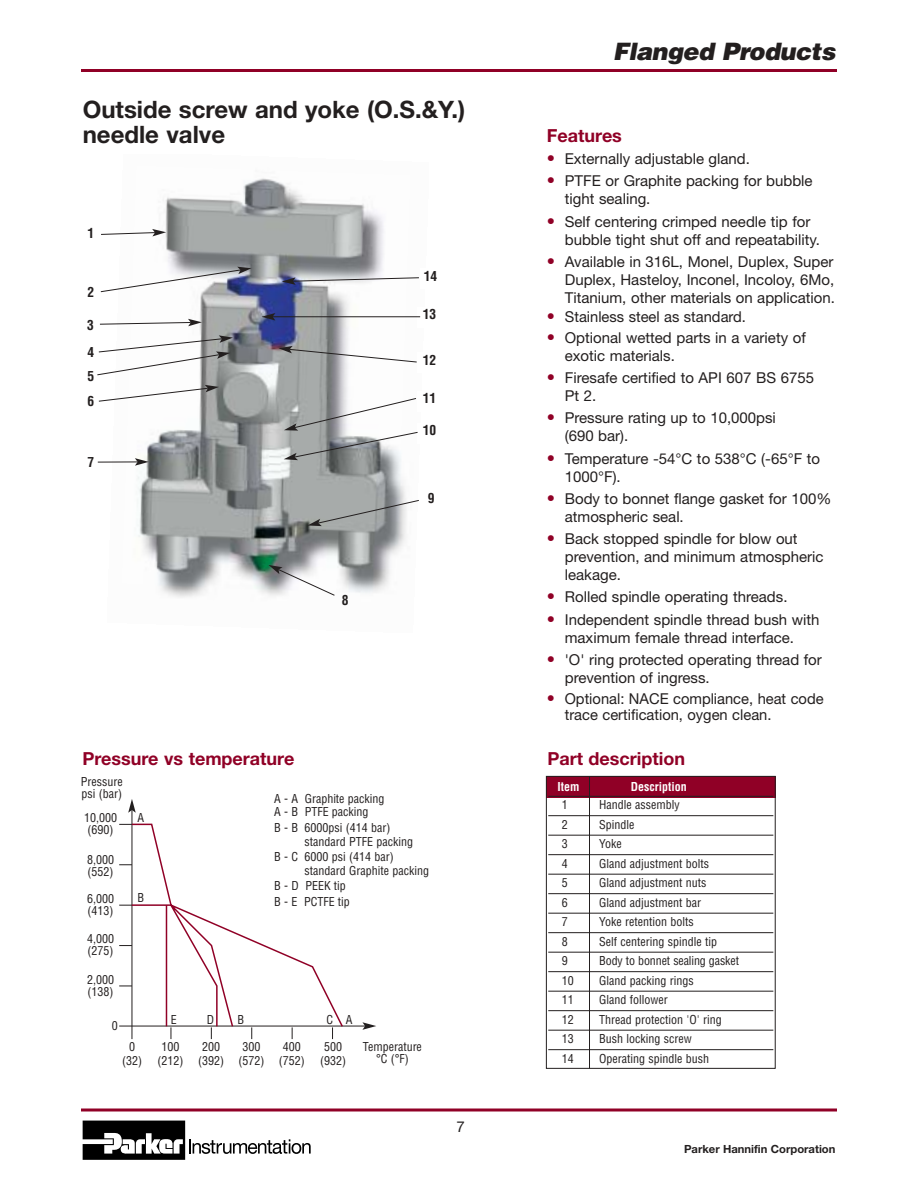
<style>
.page{position:relative;width:918px;height:1188px;background:#fff}
.page>*{position:absolute;margin:0;border:0;box-sizing:border-box;transform-origin:0 0}
.t1{font:700 24px/25.5px "Helvetica Neue";color:#231f1f}
.t2{font:italic 900 24px "Helvetica";letter-spacing:-.02em;color:#231f1f}
.t3{font:700 18px "Helvetica Neue";color:#900026}
.t4{font:15px/18px "Helvetica Neue";color:#231f1f}
.t5{font:700 condensed 13.5px/26.7px "Helvetica";color:#231f1f}
.t6{font:condensed 12px/12px "Helvetica";color:#231f1f}
.t7{font:700 condensed 12px "Helvetica";color:#fff}
.t8{font:700 11.25px "Helvetica Neue";color:#231f1f}
.s1{font-weight:700;font-size:16.5px;color:#900026}
</style>
<div class="page">
<svg style="left:81px;top:1108px;width:756px;height:4px;background:#ab3f5c"></svg>
<svg style="left:83px;top:1121px;width:228px;height:39px"></svg>
<hr style="left:81px;top:69px;width:378px;height:3px;background:#900026">
<div style="left:546px;top:776px;width:230px;height:21px;background:#900026"></div>
<img style="left:137px;top:178px;width:281px;height:420px">
<hr style="left:548px;top:796px;width:225px;height:1px;background:#231f1f">
<hr style="left:548px;top:815px;width:225px;height:1px;background:#231f1f">
<hr style="left:548px;top:835px;width:225px;height:1px;background:#231f1f">
<hr style="left:548px;top:854px;width:225px;height:1px;background:#231f1f">
<hr style="left:548px;top:874px;width:225px;height:1px;background:#231f1f">
<hr style="left:548px;top:893px;width:225px;height:1px;background:#231f1f">
<hr style="left:548px;top:913px;width:225px;height:1px;background:#231f1f">
<hr style="left:548px;top:932px;width:225px;height:1px;background:#231f1f">
<hr style="left:548px;top:952px;width:225px;height:1px;background:#231f1f">
<hr style="left:548px;top:971px;width:225px;height:1px;background:#231f1f">
<hr style="left:548px;top:991px;width:225px;height:1px;background:#231f1f">
<hr style="left:548px;top:1010px;width:225px;height:1px;background:#231f1f">
<hr style="left:548px;top:1030px;width:225px;height:1px;background:#231f1f">
<hr style="left:548px;top:1049px;width:225px;height:1px;background:#231f1f">
<div style="left:546px;top:776px;width:230px;height:293px;border:1px solid #231f1f"></div>
<hr style="left:589px;top:776px;width:1px;height:292px;background:#231f1f">
<hr style="left:132px;top:810px;width:1px;height:229px;background:#231f1f">
<svg style="left:128px;top:799px;width:8px;height:14px"></svg>
<hr style="left:119px;top:1026px;width:246px;height:1px;background:#231f1f">
<svg style="left:362px;top:1022px;width:14px;height:8px"></svg>
<svg style="left:101px;top:229px;width:65px;height:7px"></svg>
<hr style="left:273px;top:316px;width:147px;height:1px;background:#231f1f">
<svg style="left:262px;top:313px;width:13px;height:8px"></svg>
<svg style="left:278px;top:346px;width:140px;height:17px"></svg>
<svg style="left:100px;top:267px;width:152px;height:26px"></svg>
<svg style="left:99px;top:319px;width:103px;height:7px"></svg>
<svg style="left:97px;top:335px;width:136px;height:41px"></svg>
<svg style="left:98px;top:385px;width:121px;height:17px"></svg>
<svg style="left:97px;top:458px;width:52px;height:8px"></svg>
<svg style="left:307px;top:500px;width:112px;height:26px;background:#a8abab"></svg>
<svg style="left:282px;top:277px;width:137px;height:8px"></svg>
<svg style="left:284px;top:398px;width:134px;height:62px"></svg>
<svg style="left:268px;top:565px;width:67px;height:31px"></svg>
<svg style="left:119px;top:823px;width:225px;height:216px"></svg>
<hr style="left:459px;top:69px;width:378px;height:3px;background:#900026">
<h1 class="t1" style="left:83px;top:99px;width:384px">Outside screw and yoke (O.S.&amp;Y.) needle valve</h1>
<p class="t5" style="left:87px;top:221px;width:8px">1</p>
<p class="t5" style="left:87px;top:280px;width:8px">2</p>
<p class="t5" style="left:87px;top:313px;width:9px">3<br>4</p>
<p class="t5" style="left:87px;top:365px;width:8px;line-height:24.6px">5<br>6</p>
<p class="t5" style="left:87px;top:450px;width:8px">7</p>
<p class="t5" style="left:342px;top:588px;width:8px">8</p>
<p class="t5" style="left:424px;top:263px;width:15px">14</p>
<p class="t5" style="left:423px;top:302px;width:15px">13</p>
<p class="t5" style="left:423px;top:348px;width:15px">12</p>
<p class="t5" style="left:423px;top:386px;width:15px">11</p>
<p class="t5" style="left:423px;top:418px;width:15px">10</p>
<p class="t5" style="left:428px;top:486px;width:8px">9</p>
<h1 class="t2" style="left:613px;top:43px;width:224px">Flanged Products</h1>
<p class="t3" style="left:547px;top:129px;width:77px">Features</p>
<p class="t4" style="left:547px;top:151px;width:205px"><span class="s1">•</span> Externally adjustable gland.</p>
<p class="t4" style="left:565px;top:174px;width:249px;text-indent:-18px"><span class="s1">•</span> PTFE or Graphite packing for bubble tight sealing.</p>
<p class="t4" style="left:565px;top:214px;width:257px;text-indent:-18px"><span class="s1">•</span> Self centering crimped needle tip for bubble tight shut off and repeatability.</p>
<p class="t4" style="left:565px;top:254px;width:272px;text-align:justify;text-indent:-18px"><span class="s1">•</span> Available in 316L, Monel, Duplex, Super Duplex, Hasteloy, Inconel, Incoloy, 6Mo, Titanium, other materials on application.</p>
<p class="t4" style="left:547px;top:309px;width:201px"><span class="s1">•</span> Stainless steel as standard.</p>
<p class="t4" style="left:565px;top:330px;width:243px;text-indent:-18px"><span class="s1">•</span> Optional wetted parts in a variety of exotic materials.</p>
<p class="t4" style="left:565px;top:370px;width:251px;text-indent:-18px"><span class="s1">•</span> Firesafe certified to API 607 BS 6755<br>Pt 2.</p>
<p class="t4" style="left:565px;top:411px;width:213px;text-indent:-18px"><span class="s1">•</span> Pressure rating up to 10,000psi (690 bar).</p>
<p class="t4" style="left:565px;top:451px;width:257px;text-indent:-18px"><span class="s1">•</span> Temperature -54°C to 538°C (-65°F to<br>1000°F).</p>
<p class="t4" style="left:565px;top:491px;width:268px;text-indent:-18px"><span class="s1">•</span> Body to bonnet flange gasket for 100% atmospheric seal.</p>
<p class="t4" style="left:565px;top:531px;width:260px;text-indent:-18px"><span class="s1">•</span> Back stopped spindle for blow out prevention, and minimum atmospheric leakage.</p>
<p class="t4" style="left:547px;top:590px;width:242px"><span class="s1">•</span> Rolled spindle operating threads.</p>
<p class="t4" style="left:547px;top:612px;width:274px;text-align:center"><span class="s1">•</span> Independent spindle thread bush with maximum female thread interface.</p>
<p class="t4" style="left:565px;top:652px;width:259px;text-indent:-18px"><span class="s1">•</span> 'O' ring protected operating thread for prevention of ingress.</p>
<p class="t4" style="left:565px;top:691px;width:260px;line-height:16.4px;text-indent:-18px"><span class="s1">•</span> Optional: NACE compliance, heat code trace certification, oygen clean.</p>
<p class="t3" style="left:83px;top:752px;width:213px">Pressure vs temperature</p>
<p class="t3" style="left:548px;top:753px;width:139px">Part description</p>
<p class="t6" style="left:81px;top:777px;width:43px">Pressure psi (bar)</p>
<p class="t6" style="left:84px;top:812px;width:34px">10,000 (690)</p>
<p class="t6" style="left:87px;top:854px;width:28px">8,000 (552)</p>
<p class="t6" style="left:87px;top:893px;width:28px">6,000 (413)</p>
<p class="t6" style="left:87px;top:934px;width:28px">4,000 (275)</p>
<p class="t6" style="left:87px;top:974px;width:28px">2,000 (138)</p>
<p class="t6" style="left:112px;top:1021px;width:7px">0</p>
<p class="t6" style="left:138px;top:812px;width:8px">A</p>
<p class="t6" style="left:138px;top:893px;width:8px">B</p>
<p class="t6" style="left:274px;top:793px;width:112px;line-height:13.5px">A - A Graphite packing<br>A - B PTFE packing</p>
<p class="t6" style="left:305px;top:822px;width:110px;line-height:13.5px;text-indent:-30px">B - B 6000psi (414 bar) standard PTFE packing</p>
<p class="t6" style="left:305px;top:851px;width:126px;line-height:13.5px;text-indent:-30px">B - C 6000 psi (414 bar) standard Graphite packing</p>
<p class="t6" style="left:274px;top:879px;width:77px;line-height:15.6px">B - D PEEK tip<br>B - E PCTFE tip</p>
<p class="t6" style="left:171px;top:1014px;width:7px">E</p>
<p class="t6" style="left:207px;top:1014px;width:9px">D</p>
<p class="t6" style="left:237px;top:1014px;width:8px">B</p>
<p class="t6" style="left:327px;top:1014px;width:28px">C A</p>
<p class="t6" style="left:129px;top:1042px;width:7px">0</p>
<p class="t6" style="left:161px;top:1042px;width:19px">100</p>
<p class="t6" style="left:202px;top:1042px;width:19px">200</p>
<p class="t6" style="left:243px;top:1042px;width:19px">300</p>
<p class="t6" style="left:283px;top:1042px;width:19px">400</p>
<p class="t6" style="left:324px;top:1042px;width:19px">500</p>
<p class="t6" style="left:122px;top:1055px;width:184px">(32) (212) (392) (572) (752)</p>
<p class="t6" style="left:320px;top:1055px;width:27px">(932)</p>
<p class="t6" style="left:363px;top:1042px;width:61px;text-align:center">Temperature °C (°F)</p>
<p class="t4" style="left:457px;top:1119px;width:10px">7</p>
<p class="t7" style="left:557px;top:782px;width:24px">Item</p>
<p class="t7" style="left:631px;top:782px;width:57px">Description</p>
<p class="t6" style="left:562px;top:800px;width:7px">1</p>
<p class="t6" style="left:599px;top:800px;width:82px">Handle assembly</p>
<p class="t6" style="left:562px;top:819px;width:7px">2</p>
<p class="t6" style="left:599px;top:819px;width:37px">Spindle</p>
<p class="t6" style="left:562px;top:839px;width:7px">3</p>
<p class="t6" style="left:599px;top:839px;width:24px">Yoke</p>
<p class="t6" style="left:562px;top:858px;width:7px">4</p>
<p class="t6" style="left:599px;top:858px;width:111px">Gland adjustment bolts</p>
<p class="t6" style="left:562px;top:878px;width:7px">5</p>
<p class="t6" style="left:599px;top:878px;width:109px">Gland adjustment nuts</p>
<p class="t6" style="left:562px;top:897px;width:7px">6</p>
<p class="t6" style="left:599px;top:897px;width:103px">Gland adjustment bar</p>
<p class="t6" style="left:562px;top:917px;width:7px">7</p>
<p class="t6" style="left:599px;top:917px;width:96px">Yoke retention bolts</p>
<p class="t6" style="left:562px;top:936px;width:7px">8</p>
<p class="t6" style="left:599px;top:936px;width:119px">Self centering spindle tip</p>
<p class="t6" style="left:562px;top:956px;width:7px">9</p>
<p class="t6" style="left:599px;top:956px;width:141px">Body to bonnet sealing gasket</p>
<p class="t6" style="left:562px;top:975px;width:13px">10</p>
<p class="t6" style="left:599px;top:975px;width:96px">Gland packing rings</p>
<p class="t6" style="left:562px;top:995px;width:13px">11</p>
<p class="t6" style="left:599px;top:995px;width:70px">Gland follower</p>
<p class="t6" style="left:562px;top:1014px;width:13px">12</p>
<p class="t6" style="left:599px;top:1014px;width:124px">Thread protection 'O' ring</p>
<p class="t6" style="left:562px;top:1034px;width:13px">13</p>
<p class="t6" style="left:599px;top:1034px;width:94px">Bush locking screw</p>
<p class="t6" style="left:562px;top:1053px;width:13px">14</p>
<p class="t6" style="left:599px;top:1053px;width:111px">Operating spindle bush</p>
<p class="t8" style="left:684px;top:1145px;width:153px">Parker Hannifin Corporation</p>
</div>
